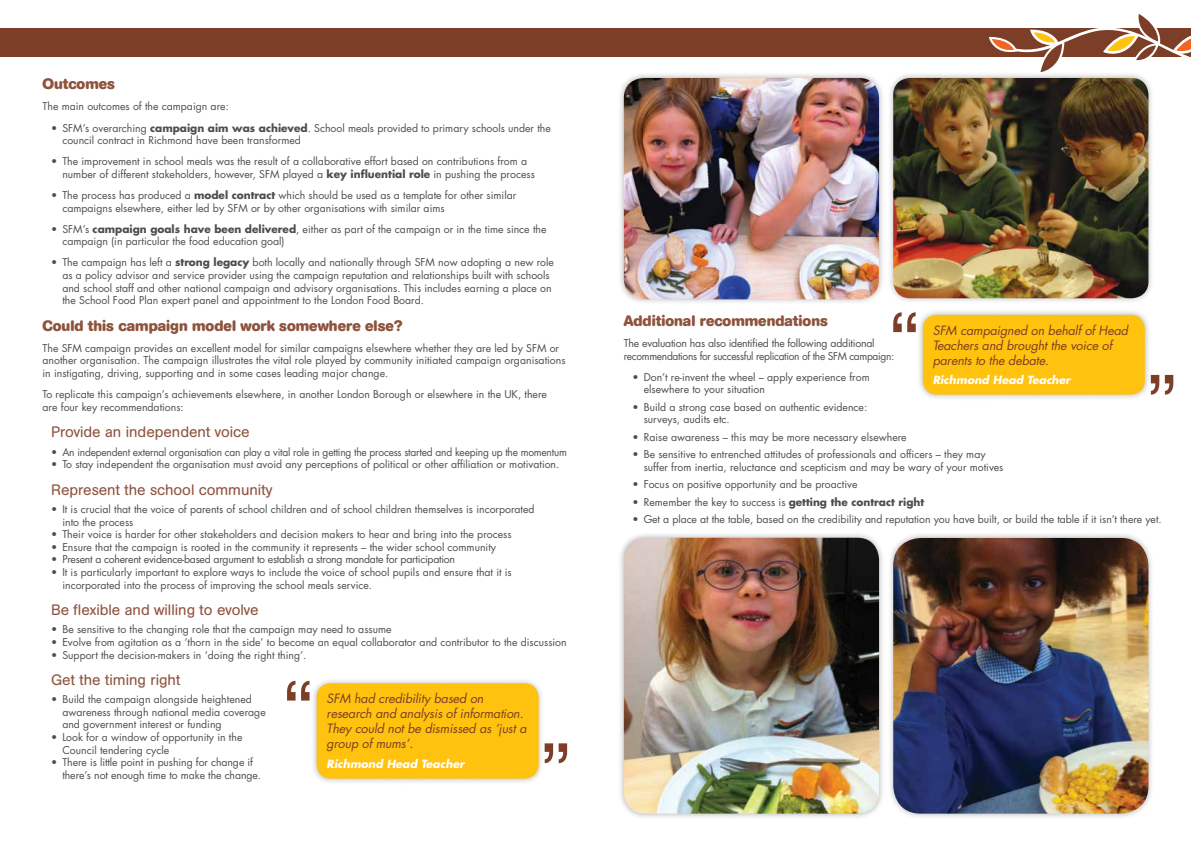
<style>
.page{position:relative;width:1191px;height:842px;background:#fff}
.page>*{position:absolute;margin:0;border:0;box-sizing:border-box;transform-origin:0 0}
.t1{font:15px "AG Book Rounded";color:#8e533d}
.t2{font:700 15px "AG Book Rounded";color:#8e533d}
.t3{font:italic 12.5px/15px "Futura";letter-spacing:-.01em;color:#7c3e27}
.t4{font:italic 700 11px "Futura";color:#fff}
.t5{font:10.5px/12.6px "Futura";color:#4d4d4f}
.t6{font:10.5px/12.6px "Futura";letter-spacing:-.03em;color:#4d4d4f}
.t7{font:10.5px "Futura";letter-spacing:-.02em;color:#4d4d4f}
.t8{font:10.5px "Futura";letter-spacing:-.025em;color:#4d4d4f}
.s1{font-weight:700}
</style>
<div class="page">
<div style="left:0;top:28px;width:1191px;height:29px;background:#7c3e27"></div>
<svg style="left:989px;top:14px;width:202px;height:58px"></svg>
<div style="left:617px;top:531px;width:268px;height:289px;background:#000;opacity:.25"></div>
<img style="left:624px;top:538px;width:255px;height:276px">
<div style="left:887px;top:532px;width:267px;height:288px;background:#000;opacity:.25"></div>
<img style="left:893px;top:538px;width:255px;height:276px">
<div style="left:617px;top:72px;width:268px;height:234px;background:#000;opacity:.25"></div>
<img style="left:624px;top:78px;width:255px;height:221px">
<div style="left:916px;top:309px;width:235px;height:92px;background:#000;opacity:.25"></div>
<div style="left:922px;top:315px;width:222px;height:80px;background:#ffc20e;border-radius:14px"></div>
<svg style="left:893px;top:312px;width:22px;height:20px"></svg>
<svg style="left:1150px;top:375px;width:23px;height:20px"></svg>
<div style="left:310px;top:677px;width:235px;height:108px;background:#000;opacity:.25"></div>
<div style="left:317px;top:683px;width:221px;height:96px;background:#ffc20e;border-radius:14px"></div>
<svg style="left:287px;top:681px;width:22px;height:19px"></svg>
<svg style="left:544px;top:743px;width:23px;height:20px"></svg>
<div style="left:887px;top:72px;width:267px;height:233px;background:#000;opacity:.25"></div>
<img style="left:893px;top:78px;width:255px;height:220px">
<h1 class="t2" style="left:43px;top:75px;width:74px">Outcomes</h1>
<p class="t5" style="left:43px;top:100px;width:188px">The main outcomes of the campaign are:</p>
<p class="t5" style="left:62px;top:121px;width:490px;text-indent:-11px">• SFM’s overarching <span class="s1">campaign aim was achieved</span>. School meals provided to primary schools under the council contract in Richmond have been transformed</p>
<p class="t5" style="left:62px;top:155px;width:474px;text-indent:-11px">• The improvement in school meals was the result of a collaborative effort based on contributions from a number of different stakeholders, however, SFM played a <span class="s1">key influential role</span> in pushing the process</p>
<p class="t5" style="left:62px;top:189px;width:455px;text-indent:-11px">• The process has produced a <span class="s1">model contract</span> which should be used as a template for other similar campaigns elsewhere, either led by SFM or by other organisations with similar aims</p>
<p class="t5" style="left:62px;top:222px;width:485px;text-indent:-11px">• SFM’s <span class="s1">campaign goals have been delivered</span>, either as part of the campaign or in the time since the campaign (in particular the food education goal)</p>
<p class="t5" style="left:62px;top:256px;width:493px;text-indent:-11px">• The campaign has left a <span class="s1">strong legacy</span> both locally and nationally through SFM now adopting a new role as a policy advisor and service provider using the campaign reputation and relationships built with schools and school staff and other national campaign and advisory organisations. This includes earning a place on the School Food Plan expert panel and appointment to the London Food Board.</p>
<h1 class="t2" style="left:43px;top:317px;width:362px">Could this campaign model work somewhere else?</h1>
<p class="t5" style="left:43px;top:342px;width:524px">The SFM campaign provides an excellent model for similar campaigns elsewhere whether they are led by SFM or another organisation. The campaign illustrates the vital role played by community initiated campaign organisations in instigating, driving, supporting and in some cases leading major change.</p>
<p class="t5" style="left:43px;top:388px;width:506px">To replicate this campaign’s achievements elsewhere, in another London Borough or elsewhere in the UK, there are four key recommendations:</p>
<h1 class="t1" style="left:51px;top:423px;width:200px">Provide an independent voice</h1>
<p class="t7" style="left:51px;top:444px;width:517px">• An independent external organisation can play a vital role in getting the process started and keeping up the momentum</p>
<p class="t5" style="left:51px;top:458px;width:510px">• To stay independent the organisation must avoid any perceptions of political or other affiliation or motivation.</p>
<h1 class="t1" style="left:51px;top:481px;width:223px">Represent the school community</h1>
<p class="t5" style="left:62px;top:503px;width:474px;text-indent:-11px">• It is crucial that the voice of parents of school children and of school children themselves is incorporated into the process</p>
<p class="t5" style="left:51px;top:528px;width:462px">• Their voice is harder for other stakeholders and decision makers to hear and bring into the process</p>
<p class="t5" style="left:51px;top:540px;width:446px">• Ensure that the campaign is rooted in the community it represents – the wider school community</p>
<p class="t8" style="left:51px;top:552px;width:405px">• Present a coherent evidence-based argument to establish a strong mandate for participation</p>
<p class="t5" style="left:62px;top:566px;width:451px;text-indent:-11px">• It is particularly important to explore ways to include the voice of school pupils and ensure that it is incorporated into the process of improving the school meals service.</p>
<h1 class="t1" style="left:51px;top:601px;width:209px">Be flexible and willing to evolve</h1>
<p class="t5" style="left:51px;top:623px;width:342px">• Be sensitive to the changing role that the campaign may need to assume</p>
<p class="t5" style="left:51px;top:636px;width:517px">• Evolve from agitation as a ‘thorn in the side’ to become an equal collaborator and contributor to the discussion</p>
<p class="t5" style="left:51px;top:648px;width:257px">• Support the decision-makers in ‘doing the right thing’.</p>
<h1 class="t1" style="left:51px;top:671px;width:131px">Get the timing right</h1>
<p class="t5" style="left:62px;top:693px;width:205px;text-indent:-11px">• Build the campaign alongside heightened awareness through national media coverage and government interest or funding</p>
<p class="t5" style="left:62px;top:731px;width:182px;text-indent:-11px">• Look for a window of opportunity in the<br>Council tendering cycle</p>
<p class="t5" style="left:62px;top:756px;width:200px;text-indent:-11px">• There is little point in pushing for change if there’s not enough time to make the change.</p>
<p class="t3" style="left:327px;top:691px;width:201px">SFM had credibility based on research and analysis of information.<br>They could not be dismissed as ‘just a group of mums’.</p>
<p class="t4" style="left:327px;top:756px;width:139px">Richmond Head Teacher</p>
<h1 class="t2" style="left:624px;top:312px;width:206px">Additional recommendations</h1>
<p class="t6" style="left:624px;top:337px;width:272px">The evaluation has also identified the following additional recommendations for successful replication of the SFM campaign:</p>
<p class="t5" style="left:643px;top:370px;width:227px;text-indent:-11px">• Don’t re-invent the wheel – apply experience from elsewhere to your situation</p>
<p class="t5" style="left:643px;top:400px;width:225px;text-indent:-11px">• Build a strong case based on authentic evidence: surveys, audits etc.</p>
<p class="t5" style="left:632px;top:430px;width:276px">• Raise awareness – this may be more necessary elsewhere</p>
<p class="t5" style="left:643px;top:448px;width:361px;text-indent:-11px">• Be sensitive to entrenched attitudes of professionals and officers – they may suffer from inertia, reluctance and scepticism and may be wary of your motives</p>
<p class="t5" style="left:632px;top:478px;width:227px">• Focus on positive opportunity and be proactive</p>
<p class="t5" style="left:632px;top:495px;width:293px">• Remember the key to success is <span class="s1">getting the contract right</span></p>
<p class="t5" style="left:632px;top:513px;width:531px">• Get a place at the table, based on the credibility and reputation you have built, or build the table if it isn’t there yet.</p>
<p class="t3" style="left:932px;top:322px;width:197px">SFM campaigned on behalf of Head<br>Teachers and brought the voice of parents to the debate.</p>
<p class="t4" style="left:932px;top:372px;width:139px">Richmond Head Teacher</p>
</div>
